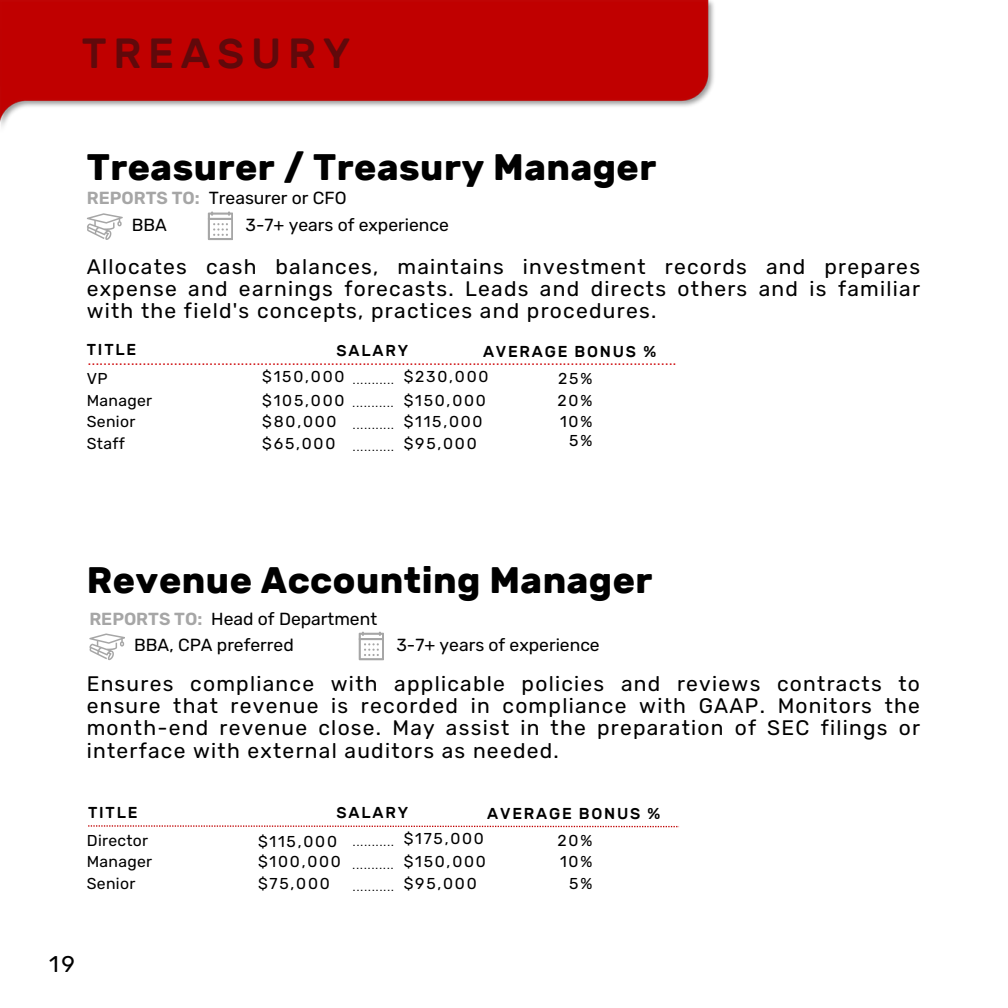
<style>
.page{position:relative;width:1008px;height:1008px;background:#fff}
.page>*{position:absolute;margin:0;border:0;box-sizing:border-box;transform-origin:0 0}
.t1{font:500 42px "Rubik";letter-spacing:.16em;color:#60090b}
.t2{font:700 36.75px "Rubik";letter-spacing:.015em;color:#000}
.t3{font:22.75px "Rubik";color:#000}
.t4{font:21px/22.4px "Rubik";letter-spacing:.06em;color:#000;text-align:justify}
.t5{font:17.5px "Rubik";color:#000}
.t6{font:600 17.5px "Rubik";color:#a6a6a6}
.t7{font:15.75px "Rubik";letter-spacing:.115em;color:#000}
.t8{font:500 15.75px "Rubik";letter-spacing:.115em;color:#000}
.t9{font:15.75px "Rubik";letter-spacing:.02em;color:#000}
.t10{font:500 10.5px "Rubik";color:#cf1012}
.t11{font:10.5px "Rubik";color:#000}
</style>
<div class="page">
<svg style="left:88px;top:825px;width:591px;height:2px"></svg>
<svg style="left:87px;top:213px;width:35px;height:27px"></svg>
<svg style="left:208px;top:211px;width:25px;height:29px"></svg>
<svg style="left:89px;top:633px;width:36px;height:27px"></svg>
<svg style="left:359px;top:632px;width:25px;height:28px"></svg>
<img style="left:0;top:0;width:714px;height:127px">
<p class="t1" style="left:82px;top:29px;width:270px">TREASURY</p>
<h1 class="t2" style="left:87px;top:146px;width:571px">Treasurer / Treasury Manager</h1>
<p class="t6" style="left:87px;top:188px;width:114px">REPORTS TO:</p>
<p class="t5" style="left:209px;top:188px;width:139px">Treasurer or CFO</p>
<p class="t5" style="left:132px;top:214px;width:37px">BBA</p>
<p class="t5" style="left:246px;top:214px;width:205px">3-7+ years of experience</p>
<p class="t4" style="left:87px;top:255px;width:835px">Allocates cash balances, maintains investment records and prepares expense and earnings forecasts. Leads and directs others and is familiar with the field's concepts, practices and procedures.</p>
<p class="t8" style="left:87px;top:340px;width:51px">TITLE</p>
<h5 class="t8" style="left:337px;top:341px;width:73px">SALARY</h5>
<h6 class="t8" style="left:483px;top:342px;width:175px">AVERAGE BONUS %</h6>
<p class="t10" style="left:88px;top:355px;width:589px">......................................................................................................................................................</p>
<h6 class="t7" style="left:87px;top:369px;width:22px">VP</h6>
<h3 class="t9" style="left:87px;top:391px;width:67px">Manager</h3>
<p class="t7" style="left:87px;top:412px;width:50px">Senior</p>
<p class="t7" style="left:262px;top:367px;width:84px">$150,000</p>
<p class="t7" style="left:404px;top:367px;width:86px">$230,000</p>
<p class="t7" style="left:558px;top:369px;width:36px">25%</p>
<p class="t7" style="left:558px;top:391px;width:36px">20%</p>
<p class="t7" style="left:560px;top:412px;width:34px">10%</p>
<p class="t11" style="left:353px;top:374px;width:42px">...........</p>
<p class="t7" style="left:262px;top:391px;width:84px">$105,000</p>
<p class="t7" style="left:404px;top:391px;width:84px">$150,000</p>
<p class="t7" style="left:262px;top:412px;width:76px">$80,000</p>
<p class="t7" style="left:404px;top:412px;width:80px">$115,000</p>
<p class="t11" style="left:353px;top:398px;width:42px">...........</p>
<p class="t11" style="left:353px;top:419px;width:42px">...........</p>
<p class="t7" style="left:87px;top:435px;width:39px">Staff</p>
<p class="t7" style="left:262px;top:435px;width:75px">$65,000</p>
<p class="t11" style="left:353px;top:441px;width:42px">...........</p>
<p class="t7" style="left:404px;top:435px;width:75px">$95,000</p>
<p class="t7" style="left:569px;top:431px;width:25px">5%</p>
<h4 class="t2" style="left:87px;top:558px;width:567px">Revenue Accounting Manager</h4>
<p class="t6" style="left:89px;top:608px;width:114px">REPORTS TO:</p>
<p class="t5" style="left:211px;top:608px;width:167px">Head of Department</p>
<p class="t5" style="left:134px;top:634px;width:161px">BBA, CPA preferred</p>
<p class="t5" style="left:396px;top:634px;width:205px">3-7+ years of experience</p>
<h2 class="t4" style="left:87px;top:672px;width:835px">Ensures compliance with applicable policies and reviews contracts to ensure that revenue is recorded in compliance with GAAP. Monitors the month-end revenue close. May assist in the preparation of SEC filings or interface with external auditors as needed.</h2>
<p class="t8" style="left:88px;top:803px;width:51px">TITLE</p>
<p class="t8" style="left:337px;top:803px;width:73px">SALARY</p>
<p class="t8" style="left:487px;top:804px;width:175px">AVERAGE BONUS %</p>
<p class="t9" style="left:87px;top:831px;width:63px">Director</p>
<p class="t9" style="left:87px;top:853px;width:67px">Manager</p>
<p class="t7" style="left:87px;top:874px;width:50px">Senior</p>
<p class="t7" style="left:404px;top:829px;width:82px">$175,000</p>
<p class="t7" style="left:258px;top:832px;width:80px">$115,000</p>
<h6 class="t11" style="left:353px;top:836px;width:42px">...........</h6>
<h2 class="t7" style="left:558px;top:831px;width:36px">20%</h2>
<h4 class="t7" style="left:560px;top:853px;width:34px">10%</h4>
<h6 class="t7" style="left:569px;top:874px;width:25px">5%</h6>
<h6 class="t7" style="left:258px;top:853px;width:84px">$100,000</h6>
<h3 class="t7" style="left:404px;top:853px;width:84px">$150,000</h3>
<p class="t7" style="left:258px;top:874px;width:73px">$75,000</p>
<p class="t7" style="left:404px;top:874px;width:75px">$95,000</p>
<p class="t11" style="left:353px;top:859px;width:42px">...........</p>
<p class="t11" style="left:353px;top:881px;width:42px">...........</p>
<p class="t3" style="left:49px;top:951px;width:27px">19</p>
</div>
